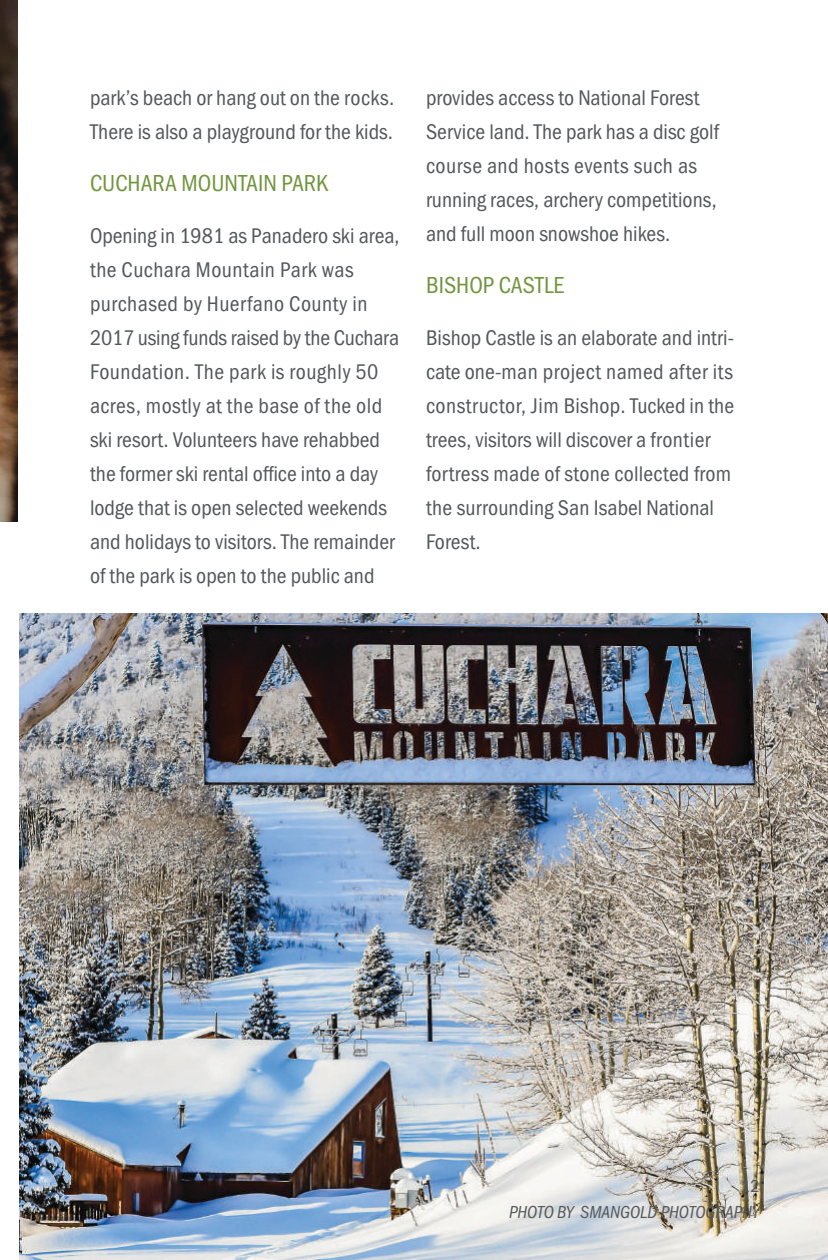
<style>
.page{position:relative;width:828px;height:1260px;background:#fff}
.page>*{position:absolute;margin:0;border:0;box-sizing:border-box;transform-origin:0 0}
.t1{font:24px "Franklin Gothic URW Con Boo";color:#71953d}
.t2{font:22px/34px "Franklin Gothic URW Con Boo";color:#54585a}
.t3{font:18px "Franklin Gothic URW Con Boo Ita";color:#54585a}
.t4{font:18px "Franklin Gothic URW Con Boo";color:#54585a}
</style>
<div class="page">
<img style="left:0;top:0;width:18px;height:522px">
<img style="left:19px;top:613px;width:808px;height:647px">
<p class="t2" style="left:90px;top:80px;width:306px">park’s beach or hang out on the rocks.<br>There is also a playground for the kids.</p>
<p class="t1" style="left:90px;top:168px;width:239px">CUCHARA MOUNTAIN PARK</p>
<p class="t2" style="left:90px;top:218px;width:311px">Opening in 1981 as Panadero ski area, the Cuchara Mountain Park was purchased by Huerfano County in 2017 using funds raised by the Cuchara Foundation. The park is roughly 50 acres, mostly at the base of the old ski resort. Volunteers have rehabbed the former ski rental office into a day lodge that is open selected weekends and holidays to visitors. The remainder of the park is open to the public and</p>
<p class="t2" style="left:426px;top:80px;width:294px">provides access to National Forest Service land. The park has a disc golf course and hosts events such as running races, archery competitions, and full moon snowshoe hikes.</p>
<p class="t1" style="left:426px;top:270px;width:140px">BISHOP CASTLE</p>
<p class="t2" style="left:426px;top:320px;width:310px">Bishop Castle is an elaborate and intri&shy;cate one-man project named after its constructor, Jim Bishop. Tucked in the trees, visitors will discover a frontier fortress made of stone collected from the surrounding San Isabel National Forest.</p>
<p class="t4" style="left:741px;top:1175px;width:20px">12</p>
<p class="t3" style="left:509px;top:1202px;width:252px">PHOTO BY SMANGOLD PHOTOGRAPHY</p>
</div>
